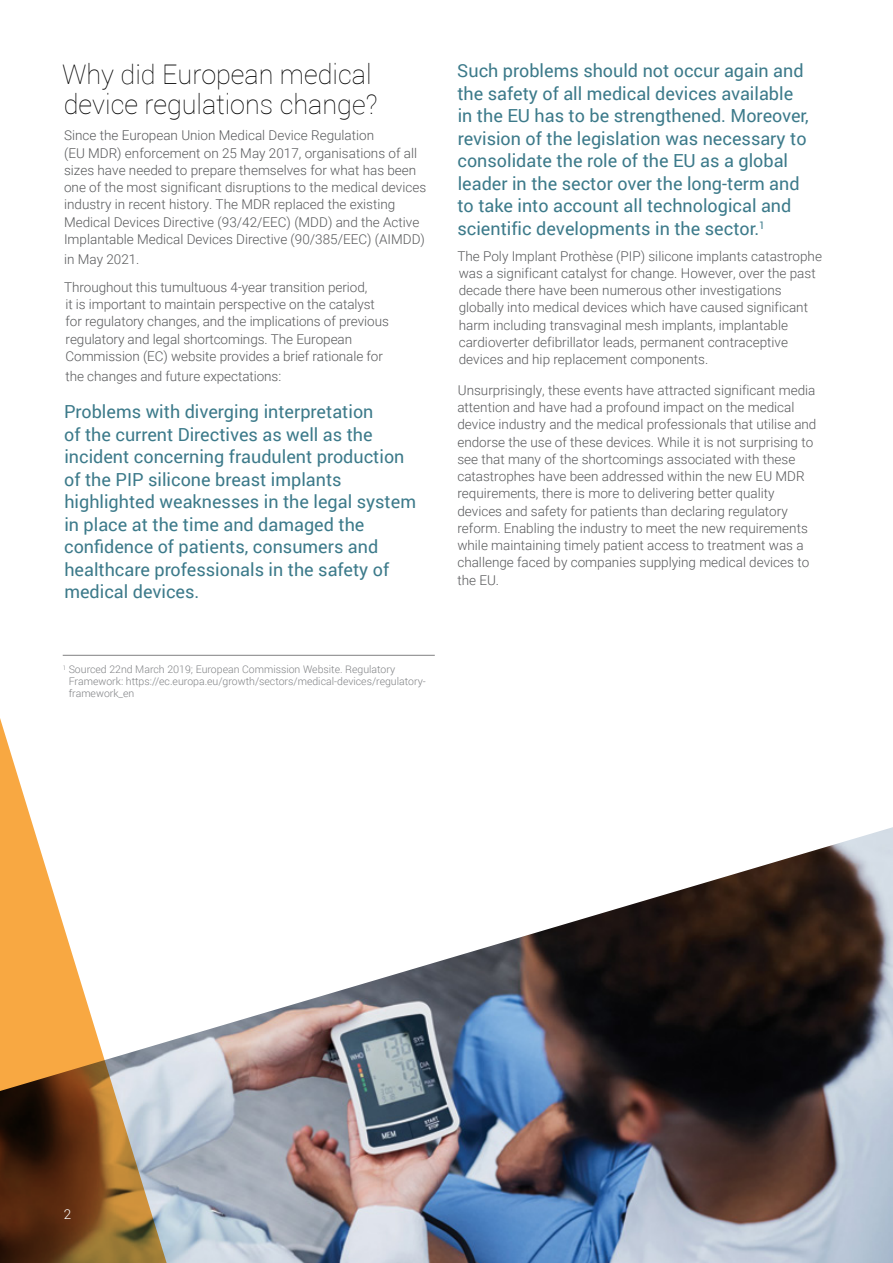
<style>
.page{position:relative;width:893px;height:1263px;background:#fff}
.page>*{position:absolute;margin:0;border:0;box-sizing:border-box;transform-origin:0 0}
.t1{font:100 27px/30px "Roboto";color:#000}
.t2{font:18px/22.5px "Roboto";color:#3c7a8a}
.t3{font:300 13.5px/17.2px "Roboto";color:#58595b}
.t4{font:300 13.5px "Roboto";color:#fff}
.t5{font:300 10.5px/12px "Roboto";color:#808285}
</style>
<div class="page">
<svg style="left:0;top:718px;width:34px;height:109px"></svg>
<img style="left:0;top:827px;width:893px;height:436px">
<hr style="left:63px;top:655px;width:372px;height:1px;background:#808082">
<h1 class="t1" style="left:62px;top:58px;width:317px">Why did European medical device regulations change?</h1>
<p class="t3" style="left:64px;top:126px;width:364px">Since the European Union Medical Device Regulation<br>(EU MDR) enforcement on 25 May 2017, organisations of all sizes have needed to prepare themselves for what has been one of the most significant disruptions to the medical devices industry in recent history. The MDR replaced the existing Medical Devices Directive (93/42/EEC) (MDD) and the Active Implantable Medical Devices Directive (90/385/EEC) (AIMDD)</p>
<p class="t3" style="left:64px;top:245px;width:305px;line-height:27.8px">in May 2021.<br>Throughout this tumultuous 4-year transition period,</p>
<p class="t3" style="left:66px;top:295px;width:325px">it is important to maintain perspective on the catalyst for regulatory changes, and the implications of previous regulatory and legal shortcomings. The European Commission (EC) website provides a brief rationale for</p>
<p class="t3" style="left:66px;top:367px;width:217px">the changes and future expectations:</p>
<p class="t2" style="left:64px;top:400px;width:354px">Problems with diverging interpretation<br>of the current Directives as well as the incident concerning fraudulent production of the PIP silicone breast implants highlighted weaknesses in the legal system in place at the time and damaged the confidence of patients, consumers and healthcare professionals in the safety of medical devices.</p>
<p class="t5" style="left:69px;top:663px;width:359px;text-indent:-6px"><sup>1</sup> Sourced 22nd March 2019; European Commission Website. Regulatory<br>Framework: https://ec.europa.eu/growth/sectors/medical-devices/regulatory&shy;framework_en</p>
<p class="t2" style="left:457px;top:59px;width:353px">Such problems should not occur again and the safety of all medical devices available in the EU has to be strengthened. Moreover, revision of the legislation was necessary to consolidate the role of the EU as a global leader in the sector over the long-term and to take into account all technological and scientific developments in the sector.<sup>1</sup></p>
<p class="t3" style="left:457px;top:247px;width:366px">The Poly Implant Prothèse (PIP) silicone implants catastrophe was a significant catalyst for change. However, over the past decade there have been numerous other investigations globally into medical devices which have caused significant harm including transvaginal mesh implants, implantable cardioverter defibrillator leads, permanent contraceptive devices and hip replacement components.</p>
<p class="t3" style="left:457px;top:381px;width:361px">Unsurprisingly, these events have attracted significant media attention and have had a profound impact on the medical device industry and the medical professionals that utilise and endorse the use of these devices. While it is not surprising to see that many of the shortcomings associated with these catastrophes have been addressed within the new EU MDR requirements, there is more to delivering better quality devices and safety for patients than declaring regulatory reform. Enabling the industry to meet the new requirements while maintaining timely patient access to treatment was a challenge faced by companies supplying medical devices to the EU.</p>
<p class="t4" style="left:64px;top:1205px;width:9px">2</p>
</div>
